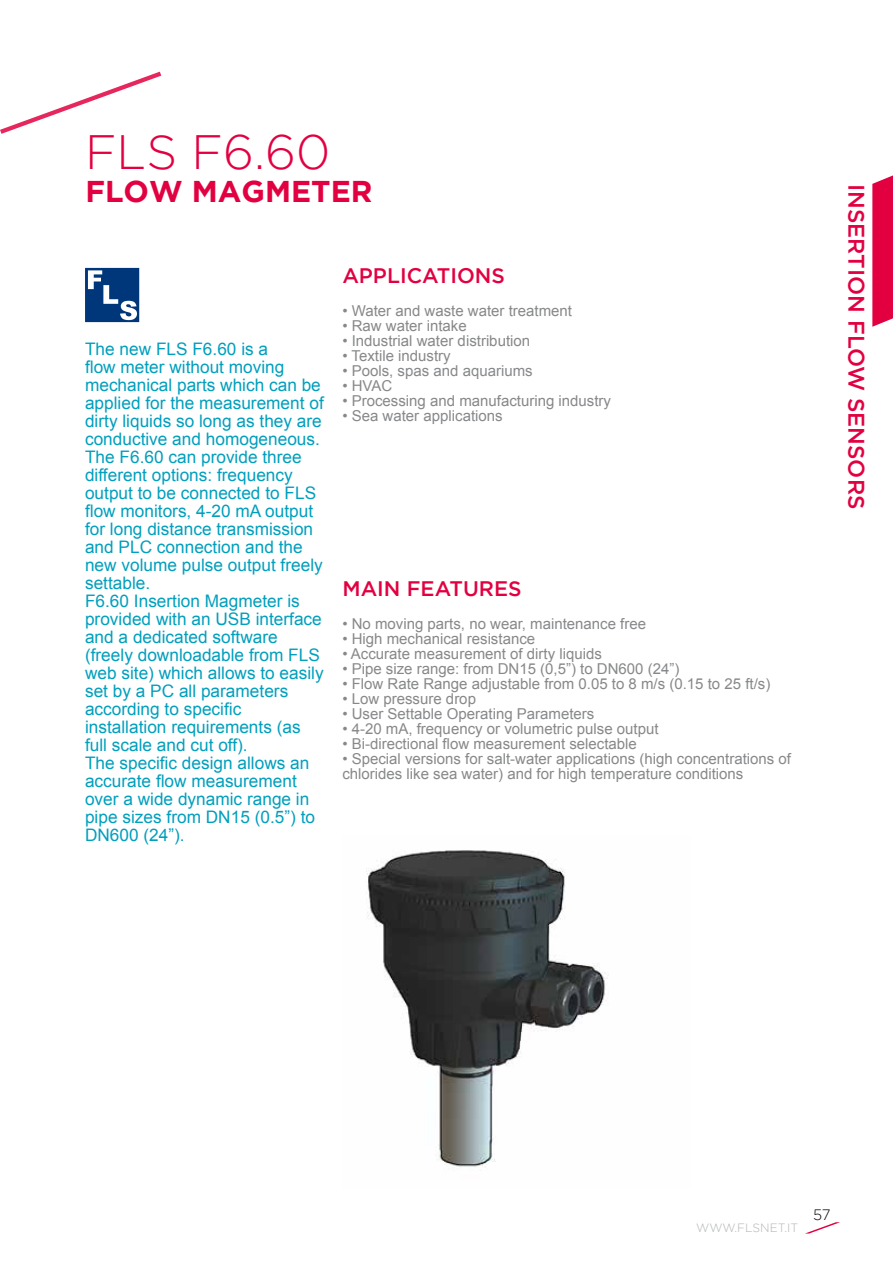
<style>
.page{position:relative;width:893px;height:1263px;background:#fff}
.page>*{position:absolute;margin:0;border:0;box-sizing:border-box;transform-origin:0 0}
.t1{font:300 48.15px "Gotham";color:#e20040}
.t2{font:700 30px "Gotham";color:#e20040}
.t3{font:500 22.5px "Gotham";color:#e20040}
.t4{font:500 21px "Gotham";color:#e20040}
.t5{font:17.25px/18px "Arial";color:#009fbd}
.t6{font:15px/15px "Arial";color:#87888a}
.t7{font:300 15px "Gotham";color:#000}
.t8{font:300 12px "Gotham";color:#b1b3b4}
</style>
<div class="page">
<svg style="left:806px;top:1222px;width:34px;height:11px"></svg>
<svg style="left:872px;top:175px;width:21px;height:152px;background:#e4134e"></svg>
<svg style="left:0;top:72px;width:161px;height:62px"></svg>
<img style="left:366px;top:850px;width:239px;height:317px">
<svg style="left:85px;top:268px;width:54px;height:54px;background:#2e5b92"></svg>
<h1 class="t1" style="left:85px;top:126px;width:247px">FLS F6.60</h1>
<h2 class="t2" style="left:85px;top:174px;width:202px">FLOW MAGMETER</h2>
<p class="t5" style="left:85px;top:340px;width:240px">The new FLS F6.60 is a<br>flow meter without moving mechanical parts which can be applied for the measurement of dirty liquids so long as they are conductive and homogeneous.<br>The F6.60 can provide three different options: frequency output to be connected to FLS flow monitors, 4-20 mA output for long distance transmission and PLC connection and the new volume pulse output freely settable.<br>F6.60 Insertion Magmeter is provided with an USB interface and a dedicated software (freely downloadable from FLS web site) which allows to easily set by a PC all parameters according to specific installation requirements (as full scale and cut off).<br>The specific design allows an accurate flow measurement over a wide dynamic range in pipe sizes from DN15 (0.5”) to<br>DN600 (24”).</p>
<p class="t4" style="left:342px;top:264px;width:164px">APPLICATIONS</p>
<p class="t6" style="left:342px;top:303px;width:231px">• Water and waste water treatment</p>
<p class="t6" style="left:342px;top:318px;width:126px">• Raw water intake</p>
<p class="t6" style="left:342px;top:333px;width:189px">• Industrial water distribution</p>
<p class="t6" style="left:342px;top:348px;width:110px">• Textile industry</p>
<p class="t6" style="left:342px;top:363px;width:192px">• Pools, spas and aquariums</p>
<p class="t6" style="left:342px;top:378px;width:51px">• HVAC</p>
<p class="t6" style="left:342px;top:393px;width:270px">• Processing and manufacturing industry</p>
<p class="t6" style="left:342px;top:408px;width:162px">• Sea water applications</p>
<p class="t4" style="left:342px;top:577px;width:181px">MAIN FEATURES</p>
<p class="t6" style="left:342px;top:616px;width:305px">• No moving parts, no wear, maintenance free</p>
<p class="t6" style="left:342px;top:631px;width:194px">• High mechanical resistance</p>
<p class="t6" style="left:342px;top:646px;width:261px">• Accurate measurement of dirty liquids</p>
<p class="t6" style="left:342px;top:661px;width:339px">• Pipe size range: from DN15 (0,5”) to DN600 (24”)</p>
<p class="t6" style="left:342px;top:676px;width:429px">• Flow Rate Range adjustable from 0.05 to 8 m/s (0.15 to 25 ft/s)</p>
<p class="t6" style="left:342px;top:691px;width:135px">• Low pressure drop</p>
<p class="t6" style="left:342px;top:706px;width:254px">• User Settable Operating Parameters</p>
<p class="t6" style="left:342px;top:721px;width:318px">• 4-20 mA, frequency or volumetric pulse output</p>
<p class="t6" style="left:342px;top:736px;width:296px">• Bi-directional flow measurement selectable</p>
<p class="t6" style="left:342px;top:751px;width:450px">• Special versions for salt-water applications (high concentrations of chlorides like sea water) and for high temperature conditions</p>
<h3 class="t3" style="left:869px;top:184px;width:325px;rotate:90deg">insertion flow sensors</h3>
<p class="t8" style="left:696px;top:1221px;width:103px">WWW.FLSNET.IT</p>
<p class="t7" style="left:813px;top:1207px;width:19px">57</p>
</div>
